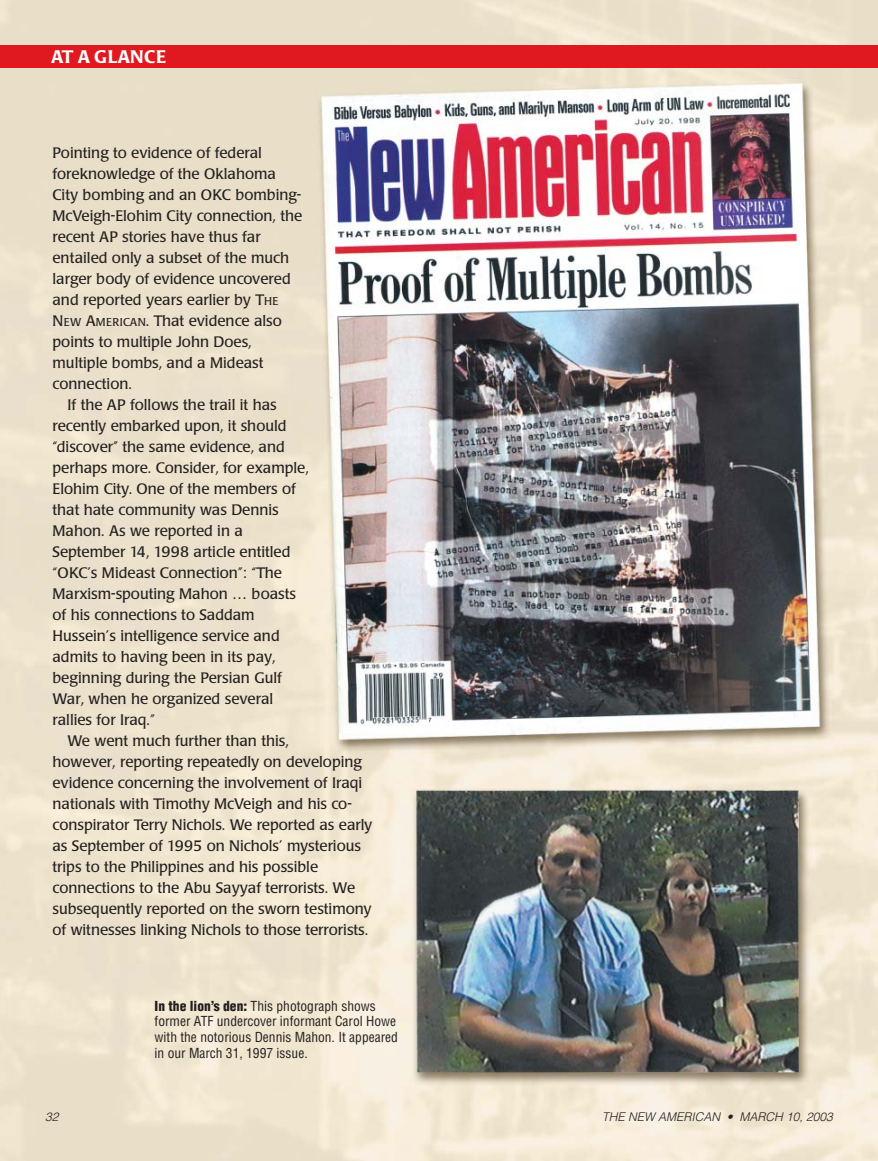
<style>
.page{position:relative;width:878px;height:1161px;background:#fff}
.page>*{position:absolute;margin:0;border:0;box-sizing:border-box;transform-origin:0 0}
.t1{font:500 18px "Poppl Laudatio";letter-spacing:.02em;color:#fff}
.t2{font:15px "Poppl Laudatio";color:#231f1f}
.t3{font:condensed 13.5px/15.8px "Helvetica";color:#231f1f}
.t4{font:italic 300 12px "Helvetica";color:#231f1f}
.s1{font-size:11.25px}
.s2{font-weight:900}
</style>
<div class="page">
<img style="left:0;top:0;width:878px;height:1161px">
<div style="left:0;top:45px;width:878px;height:23px;background:#e01920"></div>
<p class="t1" style="left:51px;top:49px;width:117px">AT A GLANCE</p>
<p class="t2" style="left:52px;top:147px;width:211px">Pointing to evidence of federal</p>
<p class="t2" style="left:52px;top:168px;width:225px">foreknowledge of the Oklahoma</p>
<p class="t2" style="left:52px;top:189px;width:250px">City bombing and an OKC bombing-</p>
<p class="t2" style="left:52px;top:210px;width:251px">McVeigh-Elohim City connection, the</p>
<p class="t2" style="left:52px;top:231px;width:210px">recent AP stories have thus far</p>
<p class="t2" style="left:52px;top:252px;width:238px">entailed only a subset of the much</p>
<p class="t2" style="left:52px;top:273px;width:240px">larger body of evidence uncovered</p>
<p class="t2" style="left:52px;top:294px;width:227px">and reported years earlier by T<span class="s1">HE</span></p>
<p class="t2" style="left:52px;top:315px;width:231px">N<span class="s1">EW</span> A<span class="s1">MERICAN</span>. That evidence also</p>
<p class="t2" style="left:53px;top:336px;width:201px">points to multiple John Does,</p>
<p class="t2" style="left:53px;top:357px;width:212px">multiple bombs, and a Mideast</p>
<p class="t2" style="left:53px;top:378px;width:81px">connection.</p>
<p class="t2" style="left:68px;top:399px;width:211px">If the AP follows the trail it has</p>
<p class="t2" style="left:53px;top:420px;width:236px">recently embarked upon, it should</p>
<p class="t2" style="left:53px;top:441px;width:234px">“discover” the same evidence, and</p>
<p class="t2" style="left:53px;top:462px;width:258px">perhaps more. Consider, for example,</p>
<p class="t2" style="left:53px;top:483px;width:245px">Elohim City. One of the members of</p>
<p class="t2" style="left:53px;top:504px;width:228px">that hate community was Dennis</p>
<p class="t2" style="left:53px;top:525px;width:192px">Mahon. As we reported in a</p>
<p class="t2" style="left:53px;top:546px;width:239px">September 14, 1998 article entitled</p>
<p class="t2" style="left:53px;top:567px;width:231px">“OKC’s Mideast Connection”: “The</p>
<p class="t2" style="left:53px;top:588px;width:245px">Marxism-spouting Mahon … boasts</p>
<p class="t2" style="left:53px;top:609px;width:204px">of his connections to Saddam</p>
<p class="t2" style="left:53px;top:630px;width:229px">Hussein’s intelligence service and</p>
<p class="t2" style="left:53px;top:651px;width:225px">admits to having been in its pay,</p>
<p class="t2" style="left:53px;top:672px;width:231px">beginning during the Persian Gulf</p>
<p class="t2" style="left:53px;top:693px;width:222px">War, when he organized several</p>
<p class="t2" style="left:53px;top:714px;width:104px">rallies for Iraq.”</p>
<p class="t2" style="left:68px;top:735px;width:223px">We went much further than this,</p>
<p class="t2" style="left:53px;top:756px;width:311px">however, reporting repeatedly on developing</p>
<p class="t2" style="left:53px;top:777px;width:311px">evidence concerning the involvement of Iraqi</p>
<p class="t2" style="left:53px;top:798px;width:301px">nationals with Timothy McVeigh and his co-</p>
<p class="t2" style="left:53px;top:819px;width:321px">conspirator Terry Nichols. We reported as early</p>
<p class="t2" style="left:53px;top:840px;width:310px">as September of 1995 on Nichols’ mysterious</p>
<p class="t2" style="left:53px;top:861px;width:267px">trips to the Philippines and his possible</p>
<p class="t2" style="left:53px;top:882px;width:304px">connections to the Abu Sayyaf terrorists. We</p>
<p class="t2" style="left:53px;top:903px;width:321px">subsequently reported on the sworn testimony</p>
<p class="t2" style="left:53px;top:924px;width:317px">of witnesses linking Nichols to those terrorists.</p>
<p class="t3" style="left:154px;top:999px;width:245px"><span class="s2">In the lion’s den:</span> This photograph shows former ATF undercover informant Carol Howe with the notorious Dennis Mahon. It appeared in our March 31, 1997 issue.</p>
<p class="t4" style="left:45px;top:1113px;width:15px">32</p>
<p class="t4" style="left:602px;top:1113px;width:232px">THE NEW AMERICAN • MARCH 10, 2003</p>
</div>
